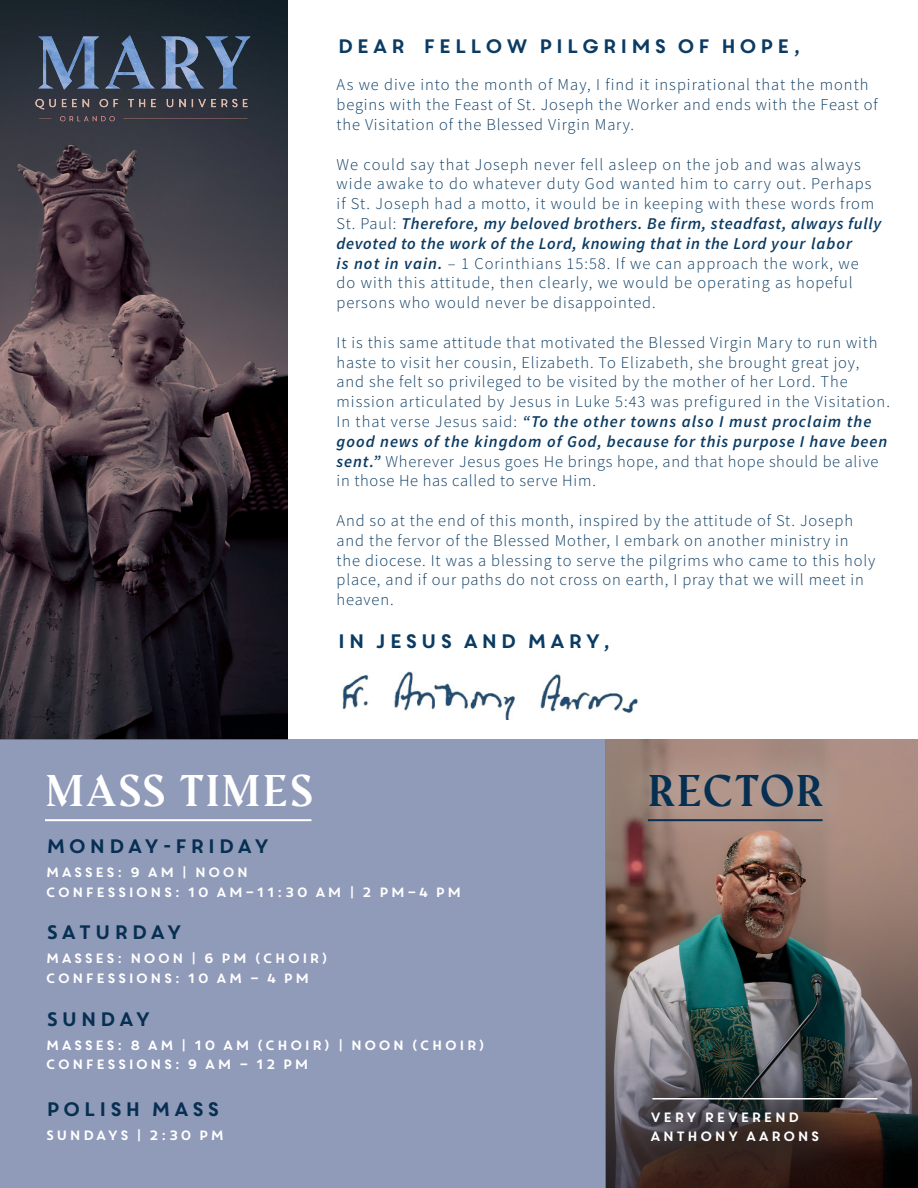
<style>
.page{position:relative;width:918px;height:1188px;background:#fff}
.page>*{position:absolute;margin:0;border:0;box-sizing:border-box;transform-origin:0 0}
.t1{font:700 40.5px "Amagro";letter-spacing:.04em;color:#fff}
.t2{font:700 40.5px "Amagro";letter-spacing:.04em;color:#062f52}
.News_Letter_Body{font:19.5px "Core Circus";letter-spacing:.04em;color:#0b3b62}
.Subheader{font:19.5px "Core Circus";letter-spacing:.04em;color:#062f52}
.News_Letter_Body-2{font:16.5px/19.8px "Source Sans Variable";letter-spacing:.05em;color:#0b3b62}
.Subsubheader{font:13.5px/19.5px "Core Circus";letter-spacing:.04em;color:#fff}
.s1{font-style:italic}
</style>
<div class="page">
<img style="left:606px;top:740px;width:312px;height:448px">
<img style="left:342px;top:671px;width:296px;height:49px">
<img style="left:0;top:0;width:287px;height:740px">
<div style="left:0;top:740px;width:606px;height:448px;background:#909ab9"></div>
<hr style="left:45px;top:819px;width:266px;height:2px;background:#fff">
<svg style="left:612px;top:1071px;width:266px;height:117px;background:#3f3434"></svg>
<div style="left:621px;top:744px;width:229px;height:108px;background:#fff;opacity:.55"></div>
<hr style="left:648px;top:819px;width:175px;height:2px;background:#062f52">
<img style="left:23px;top:21px;width:240px;height:143px">
<hr style="left:652px;top:1098px;width:226px;height:2px;background:#fff">
<p class="News_Letter_Body" style="left:337px;top:33px;width:467px">DEAR FELLOW PILGRIMS OF HOPE,</p>
<p class="News_Letter_Body-2" style="left:337px;top:75px;width:543px">As we dive into the month of May, I find it inspirational that the month begins with the Feast of St. Joseph the Worker and ends with the Feast of the Visitation of the Blessed Virgin Mary.</p>
<p class="News_Letter_Body-2" style="left:337px;top:154px;width:546px">We could say that Joseph never fell asleep on the job and was always wide awake to do whatever duty God wanted him to carry out. Perhaps if St. Joseph had a motto, it would be in keeping with these words from St. Paul: <span class="s1">Therefore, my beloved brothers. Be firm, steadfast, always fully devoted to the work of the Lord, knowing that in the Lord your labor<br>is not in vain.</span> – 1 Corinthians 15:58. If we can approach the work, we do with this attitude, then clearly, we would be operating as hopeful persons who would never be disappointed.</p>
<p class="News_Letter_Body-2" style="left:337px;top:333px;width:555px">It is this same attitude that motivated the Blessed Virgin Mary to run with haste to visit her cousin, Elizabeth. To Elizabeth, she brought great joy, and she felt so privileged to be visited by the mother of her Lord. The mission articulated by Jesus in Luke 5:43 was prefigured in the Visitation.<br>In that verse Jesus said: <span class="s1">“To the other towns also I must proclaim the good news of the kingdom of God, because for this purpose I have been sent.”</span> Wherever Jesus goes He brings hope, and that hope should be alive in those He has called to serve Him.</p>
<p class="News_Letter_Body-2" style="left:337px;top:511px;width:540px">And so at the end of this month, inspired by the attitude of St. Joseph and the fervor of the Blessed Mother, I embark on another ministry in the diocese. It was a blessing to serve the pilgrims who came to this holy place, and if our paths do not cross on earth, I pray that we will meet in heaven.</p>
<p class="News_Letter_Body" style="left:337px;top:628px;width:277px">IN JESUS AND MARY,</p>
<p class="t1" style="left:45px;top:765px;width:270px">MASS TIMES</p>
<p class="Subheader" style="left:45px;top:833px;width:227px">MONDAY-FRIDAY</p>
<p class="Subsubheader" style="left:45px;top:862px;width:205px">MASSES: 9 AM | NOON</p>
<p class="Subsubheader" style="left:45px;top:881px;width:419px">CONFESSIONS: 10 AM–11:30 AM | 2 PM–4 PM</p>
<p class="Subheader" style="left:45px;top:919px;width:140px">SATURDAY</p>
<p class="Subsubheader" style="left:45px;top:948px;width:285px">MASSES: NOON | 6 PM (CHOIR)</p>
<p class="Subsubheader" style="left:45px;top:968px;width:267px">CONFESSIONS: 10 AM – 4 PM</p>
<p class="Subheader" style="left:45px;top:1006px;width:108px">SUNDAY</p>
<p class="Subsubheader" style="left:45px;top:1035px;width:442px">MASSES: 8 AM | 10 AM (CHOIR) | NOON (CHOIR)</p>
<p class="Subsubheader" style="left:45px;top:1054px;width:266px">CONFESSIONS: 9 AM – 12 PM</p>
<p class="Subheader" style="left:45px;top:1096px;width:177px">POLISH MASS</p>
<p class="Subsubheader" style="left:45px;top:1125px;width:182px">SUNDAYS | 2:30 PM</p>
<p class="t2" style="left:648px;top:765px;width:178px">RECTOR</p>
<p class="Subsubheader" style="left:650px;top:1107px;width:172px">VERY REVEREND<br>ANTHONY AARONS</p>
</div>
